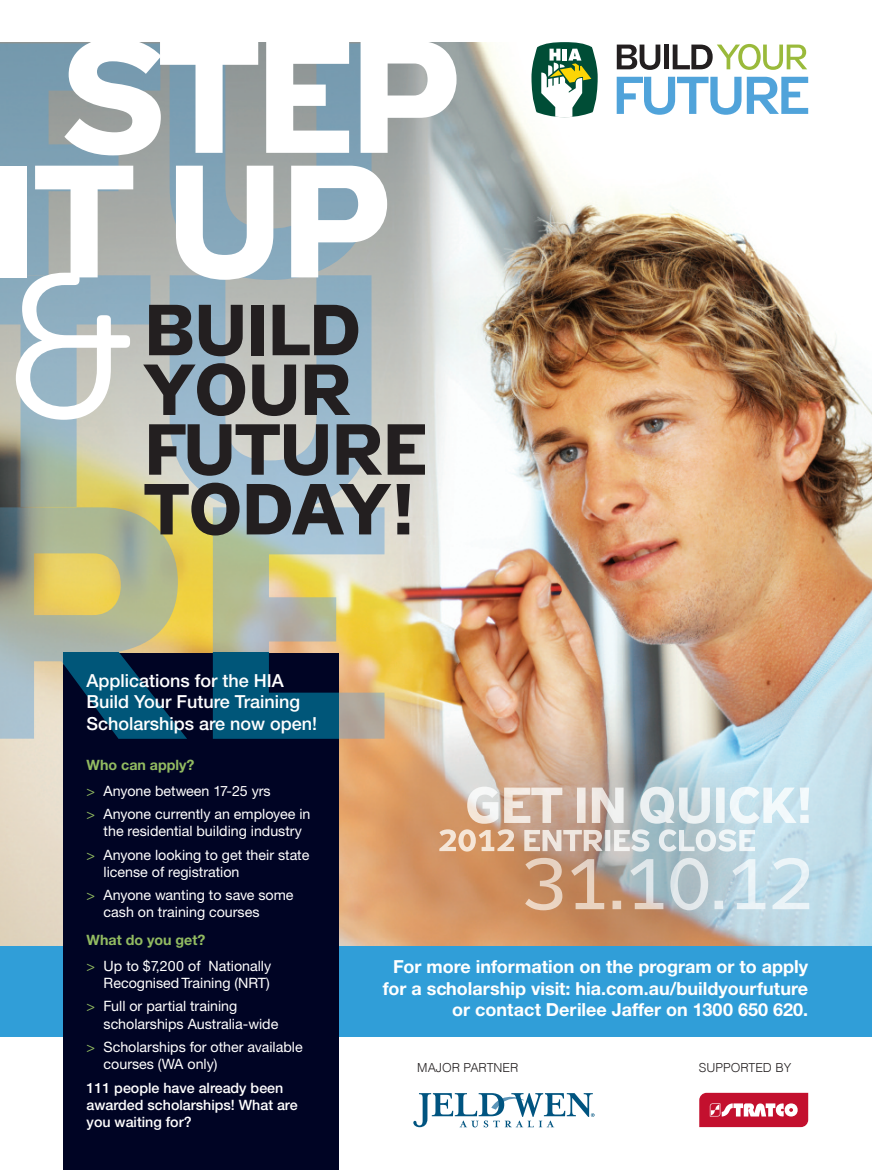
<style>
.page{position:relative;width:872px;height:1170px;background:#fff}
.page>*{position:absolute;margin:0;border:0;box-sizing:border-box;transform-origin:0 0}
.t1{font:202.2px "Museo Sans Rounded 300";color:#fff}
.t2{font:700 159.15px/124.5px "Zeppelin 32";letter-spacing:-.01em;color:#fff;text-align:center}
.t3{font:700 71.85px/59.7px "Zeppelin 32";color:#231f20}
.t4{font:700 18px/21.6px "Helvetica Neue CE";color:#fff;text-align:right}
.t5{font:500 18px/21.6px "Helvetica Neue CE";color:#fff}
.t6{font:14.25px/17.1px "Helvetica Neue CE";color:#fff}
.t7{font:500 14.25px/17.1px "Helvetica Neue CE";color:#fff}
.t8{font:300 12.45px "Helvetica";color:#231f20}
.s1{font-weight:700;color:#92bb61}
.s2{color:#92bb61}
</style>
<div class="page">
<img style="left:0;top:43px;width:872px;height:903px">
<svg style="left:699px;top:1092px;width:109px;height:34px"></svg>
<svg style="left:413px;top:1093px;width:181px;height:34px"></svg>
<div style="left:0;top:946px;width:872px;height:90px;background:#309ed8"></div>
<img style="left:467px;top:786px;width:342px;height:37px">
<img style="left:525px;top:857px;width:284px;height:53px">
<div style="left:64px;top:652px;width:275px;height:517px;background:#000424"></div>
<img style="left:439px;top:829px;width:316px;height:22px">
<img style="left:0;top:43px;width:371px;height:232px">
<img style="left:0;top:275px;width:371px;height:232px">
<img style="left:0;top:507px;width:385px;height:231px">
<svg style="left:64px;top:652px;width:275px;height:86px;fill:#005679"></svg>
<svg style="left:531px;top:42px;width:66px;height:75px"></svg>
<svg style="left:617px;top:45px;width:43px;height:25px"></svg>
<div style="left:664px;top:45px;width:5px;height:24px;background:#231f20"></div>
<svg style="left:672px;top:44px;width:135px;height:26px"></svg>
<svg style="left:616px;top:77px;width:125px;height:38px"></svg>
<svg style="left:747px;top:77px;width:61px;height:37px"></svg>
<h2 class="t2" style="left:-10px;top:36px;width:472px">STEP<br>IT UP</h2>
<h1 class="t1" style="left:6px;top:275px;width:130px">&amp;</h1>
<h3 class="t3" style="left:145px;top:300px;width:283px">BUILD<br>YOUR<br>FUTURE<br>TODAY!</h3>
<p class="t5" style="left:87px;top:671px;width:232px">Applications for the HIA<br>Build Your Future Training<br>Scholarships are now open!</p>
<p class="t6" style="left:87px;top:753px;width:186px;line-height:25.7px"><span class="s1">Who can apply?<br></span><span class="s2">&gt;</span> Anyone between 17-25 yrs</p>
<p class="t6" style="left:87px;top:806px;width:225px;text-align:center"><span class="s2">&gt;</span> Anyone currently an employee in the residential building industry</p>
<p class="t6" style="left:104px;top:847px;width:207px;text-indent:-17px"><span class="s2">&gt;</span> Anyone looking to get their state license of registration</p>
<p class="t6" style="left:104px;top:888px;width:191px;text-indent:-17px"><span class="s2">&gt;</span> Anyone wanting to save some cash on training courses</p>
<p class="t6" style="left:87px;top:928px;width:186px;line-height:25.7px"><span class="s1">What do you get?<br></span><span class="s2">&gt;</span> Up to $7,200 of Nationally</p>
<p class="t6" style="left:87px;top:972px;width:185px;line-height:23.5px;text-indent:17px">Recognised Training (NRT) <span class="s2">&gt;</span> Full or partial training</p>
<p class="t6" style="left:87px;top:1012px;width:217px;line-height:23.5px;text-align:center">scholarships Australia-wide<br><span class="s2">&gt;</span> Scholarships for other available</p>
<p class="t6" style="left:104px;top:1056px;width:115px">courses (WA only)</p>
<p class="t7" style="left:87px;top:1080px;width:212px">111 people have already been awarded scholarships! What are you waiting for?</p>
<p class="t4" style="left:383px;top:957px;width:427px">For more information on the program or to apply for a scholarship visit: hia.com.au/buildyourfuture or contact Derilee Jaffer on 1300 650 620.</p>
<p class="t8" style="left:417px;top:1062px;width:103px">MAJOR PARTNER</p>
<p class="t8" style="left:699px;top:1062px;width:94px">SUPPORTED BY</p>
</div>
